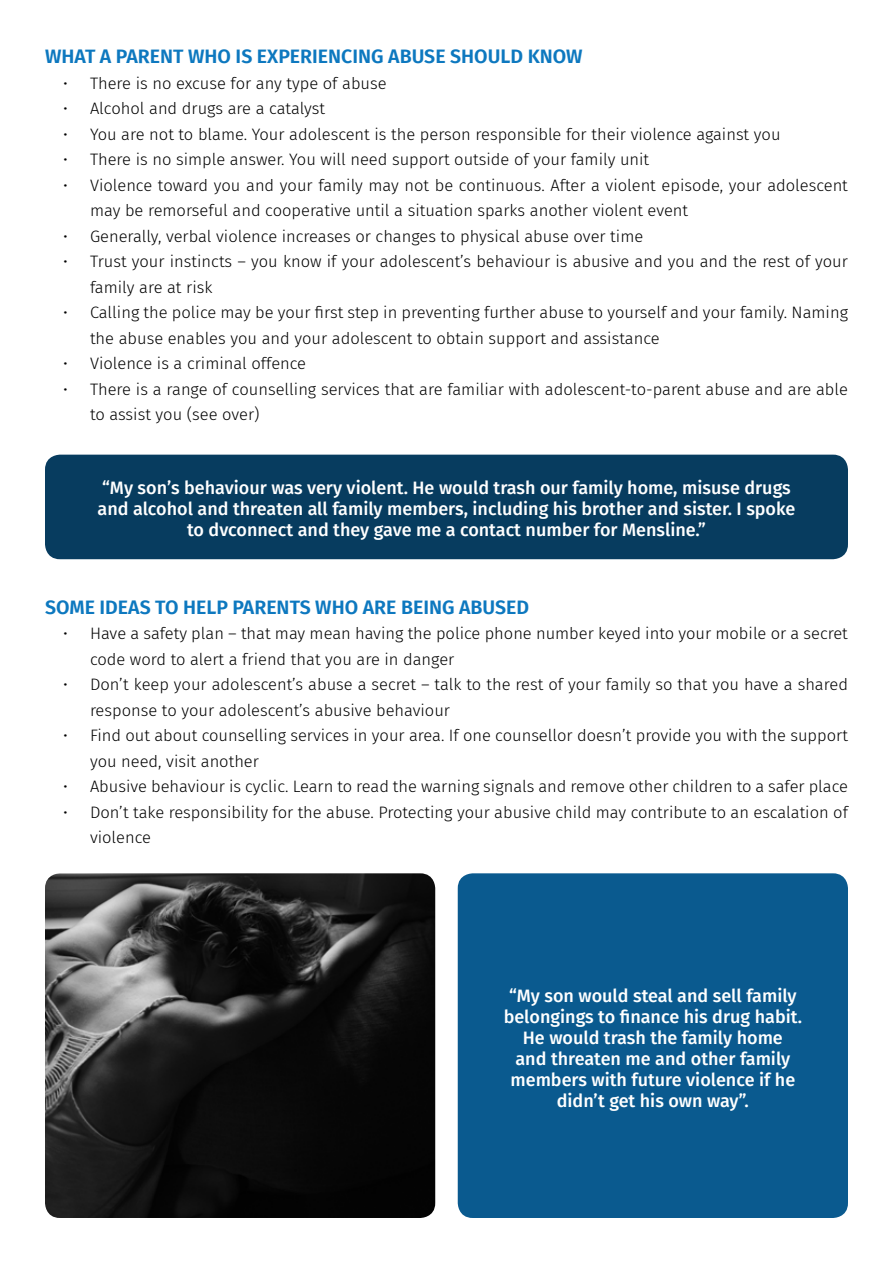
<style>
.page{position:relative;width:893px;height:1263px;background:#fff}
.page>*{position:absolute;margin:0;border:0;box-sizing:border-box;transform-origin:0 0}
.t1{font:600 19.5px "Fira Sans";color:#0d78bf}
.t2{font:500 18px/21px "Fira Sans";color:#fff;text-align:center}
.t3{font:300 16.5px/25.5px "Fira Sans";color:#000}
</style>
<div class="page">
<img style="left:45px;top:873px;width:390px;height:345px">
<div style="left:45px;top:455px;width:803px;height:104px;background:#073c5f;border-radius:15px"></div>
<div style="left:458px;top:873px;width:390px;height:345px;background:#0a5a8f;border-radius:15px"></div>
<p class="t1" style="left:45px;top:40px;width:539px">WHAT A PARENT WHO IS EXPERIENCING ABUSE SHOULD KNOW</p>
<p class="t3" style="left:63px;top:70px;width:325px">• There is no excuse for any type of abuse</p>
<p class="t3" style="left:63px;top:96px;width:264px">• Alcohol and drugs are a catalyst</p>
<p class="t3" style="left:63px;top:121px;width:719px">• You are not to blame. Your adolescent is the person responsible for their violence against you</p>
<p class="t3" style="left:63px;top:147px;width:588px">• There is no simple answer. You will need support outside of your family unit</p>
<p class="t3" style="left:90px;top:172px;width:759px;text-indent:-27px">• Violence toward you and your family may not be continuous. After a violent episode, your adolescent may be remorseful and cooperative until a situation sparks another violent event</p>
<p class="t3" style="left:63px;top:223px;width:582px">• Generally, verbal violence increases or changes to physical abuse over time</p>
<p class="t3" style="left:90px;top:249px;width:759px;text-indent:-27px">• Trust your instincts – you know if your adolescent’s behaviour is abusive and you and the rest of your family are at risk</p>
<p class="t3" style="left:90px;top:300px;width:759px;text-indent:-27px">• Calling the police may be your first step in preventing further abuse to yourself and your family. Naming the abuse enables you and your adolescent to obtain support and assistance</p>
<p class="t3" style="left:63px;top:351px;width:245px">• Violence is a criminal offence</p>
<p class="t3" style="left:90px;top:376px;width:759px;text-indent:-27px">• There is a range of counselling services that are familiar with adolescent-to-parent abuse and are able to assist you (see over)</p>
<p class="t2" style="left:98px;top:477px;width:699px">“My son’s behaviour was very violent. He would trash our family home, misuse drugs and alcohol and threaten all family members, including his brother and sister. I spoke to dvconnect and they gave me a contact number for Mensline.”</p>
<p class="t1" style="left:45px;top:591px;width:486px">SOME IDEAS TO HELP PARENTS WHO ARE BEING ABUSED</p>
<p class="t3" style="left:90px;top:621px;width:759px;text-indent:-27px">• Have a safety plan – that may mean having the police phone number keyed into your mobile or a secret code word to alert a friend that you are in danger</p>
<p class="t3" style="left:90px;top:672px;width:759px;text-indent:-27px">• Don’t keep your adolescent’s abuse a secret – talk to the rest of your family so that you have a shared response to your adolescent’s abusive behaviour</p>
<p class="t3" style="left:90px;top:723px;width:759px;text-indent:-27px">• Find out about counselling services in your area. If one counsellor doesn’t provide you with the support you need, visit another</p>
<p class="t3" style="left:63px;top:774px;width:786px">• Abusive behaviour is cyclic. Learn to read the warning signals and remove other children to a safer place</p>
<p class="t3" style="left:90px;top:799px;width:759px;text-indent:-27px">• Don’t take responsibility for the abuse. Protecting your abusive child may contribute to an escalation of violence</p>
<p class="t2" style="left:504px;top:984px;width:300px">“My son would steal and sell family belongings to finance his drug habit.<br>He would trash the family home<br>and threaten me and other family members with future violence if he didn’t get his own way”.</p>
</div>
